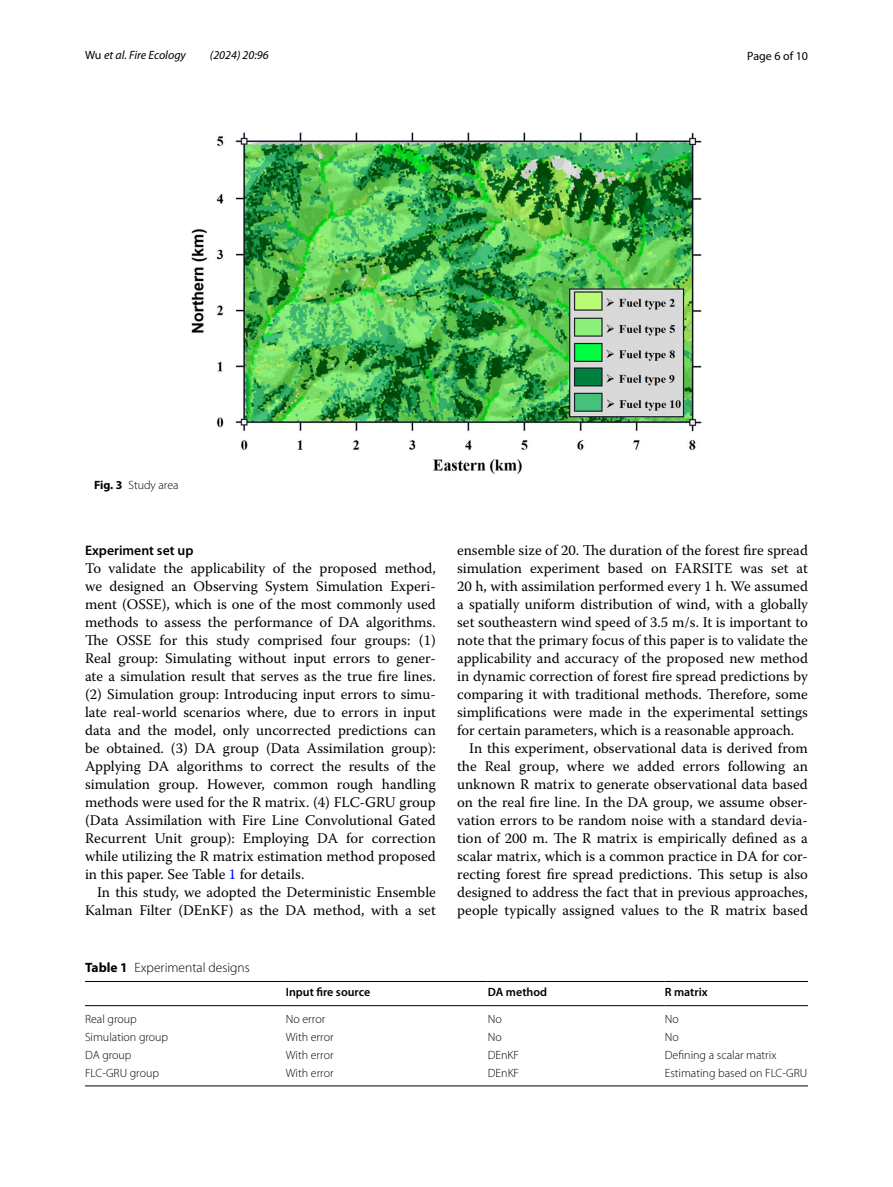
<style>
.page{position:relative;width:893px;height:1187px;background:#fff}
.page>*{position:absolute;margin:0;border:0;box-sizing:border-box;transform-origin:0 0}
.t1{font:14.7px/18px "Warnock Pro";color:#000;text-align:justify}
.t2{font:600 13.8px "Myriad Pro";color:#000}
.t3{font:300 13.5px "Myriad Pro";color:#000}
.t4{font:300 12px "Myriad Pro";color:#000}
.t5{font:600 12px "Myriad Pro";color:#000}
.t6{font:italic 12px "Myriad Pro";color:#000}
.t7{font:12px "Myriad Pro";color:#000}
.s1{font-style:normal}
.s2{font-weight:700}
.s3{color:#00f}
</style>
<div class="page">
<img style="left:191px;top:133px;width:511px;height:341px">
<hr style="left:85px;top:981px;width:201px;height:1px;background:#000">
<hr style="left:85px;top:1005px;width:201px;height:1px;background:#000">
<hr style="left:286px;top:981px;width:202px;height:1px;background:#000">
<hr style="left:286px;top:1005px;width:202px;height:1px;background:#000">
<hr style="left:488px;top:981px;width:177px;height:1px;background:#000">
<hr style="left:488px;top:1005px;width:177px;height:1px;background:#000">
<hr style="left:665px;top:981px;width:143px;height:1px;background:#000">
<hr style="left:665px;top:1005px;width:143px;height:1px;background:#000">
<hr style="left:85px;top:1085px;width:201px;height:1px;background:#000">
<hr style="left:286px;top:1085px;width:202px;height:1px;background:#000">
<hr style="left:488px;top:1085px;width:177px;height:1px;background:#000">
<hr style="left:665px;top:1085px;width:143px;height:1px;background:#000">
<p class="t6" style="left:85px;top:48px;width:102px"><span class="s1">Wu</span> et al. Fire Ecology</p>
<p class="t6" style="left:210px;top:48px;width:60px">(2024) 20:96</p>
<p class="t7" style="left:747px;top:48px;width:62px">Page 6 of 10</p>
<p class="t4" style="left:94px;top:479px;width:86px"><span class="s2">Fig. 3</span> Study area</p>
<p class="t2" style="left:85px;top:541px;width:110px">Experiment set up</p>
<p class="t1" style="left:85px;top:558px;width:352px">To validate the applicability of the proposed method, we designed an Observing System Simulation Experi&shy;ment (OSSE), which is one of the most commonly used methods to assess the performance of DA algorithms.<br>The OSSE for this study comprised four groups: (1)<br>Real group: Simulating without input errors to gener&shy;ate a simulation result that serves as the true fire lines. (2) Simulation group: Introducing input errors to simu&shy;late real-world scenarios where, due to errors in input data and the model, only uncorrected predictions can be obtained. (3) DA group (Data Assimilation group):<br>Applying DA algorithms to correct the results of the simulation group. However, common rough handling methods were used for the R matrix. (4) FLC-GRU group (Data Assimilation with Fire Line Convolutional Gated Recurrent Unit group): Employing DA for correction while utilizing the R matrix estimation method proposed in this paper. See Table <span class="s3">1</span> for details.</p>
<p class="t1" style="left:85px;top:882px;width:352px;text-align:right">In this study, we adopted the Deterministic Ensemble<br>Kalman Filter (DEnKF) as the DA method, with a set</p>
<p class="t3" style="left:85px;top:959px;width:166px"><span class="s2">Table 1</span> Experimental designs</p>
<p class="t1" style="left:457px;top:541px;width:352px">ensemble size of 20. The duration of the forest fire spread</p>
<p class="t1" style="left:457px;top:559px;width:352px">simulation experiment based on FARSITE was set at</p>
<p class="t1" style="left:457px;top:577px;width:352px">20 h, with assimilation performed every 1 h. We assumed</p>
<p class="t1" style="left:457px;top:595px;width:352px">a spatially uniform distribution of wind, with a globally</p>
<p class="t1" style="left:457px;top:613px;width:352px">set southeastern wind speed of 3.5 m/s. It is important to</p>
<p class="t1" style="left:457px;top:631px;width:352px">note that the primary focus of this paper is to validate the</p>
<p class="t1" style="left:457px;top:649px;width:352px">applicability and accuracy of the proposed new method</p>
<p class="t1" style="left:457px;top:667px;width:352px">in dynamic correction of forest fire spread predictions by</p>
<p class="t1" style="left:457px;top:685px;width:352px">comparing it with traditional methods. Therefore, some</p>
<p class="t1" style="left:457px;top:703px;width:352px">simplifications were made in the experimental settings</p>
<p class="t1" style="left:457px;top:721px;width:338px">for certain parameters, which is a reasonable approach.</p>
<p class="t1" style="left:469px;top:739px;width:340px">In this experiment, observational data is derived from</p>
<p class="t1" style="left:457px;top:757px;width:352px">the Real group, where we added errors following an</p>
<p class="t1" style="left:457px;top:775px;width:352px">unknown R matrix to generate observational data based</p>
<p class="t1" style="left:457px;top:793px;width:352px">on the real fire line. In the DA group, we assume obser-</p>
<p class="t1" style="left:457px;top:811px;width:352px">vation errors to be random noise with a standard devia-</p>
<p class="t1" style="left:457px;top:829px;width:352px">tion of 200 m. The R matrix is empirically defined as a</p>
<p class="t1" style="left:457px;top:847px;width:352px">scalar matrix, which is a common practice in DA for cor-</p>
<p class="t1" style="left:457px;top:865px;width:352px">recting forest fire spread predictions. This setup is also</p>
<p class="t1" style="left:457px;top:883px;width:352px">designed to address the fact that in previous approaches,</p>
<p class="t1" style="left:457px;top:901px;width:352px">people typically assigned values to the R matrix based</p>
<p class="t5" style="left:286px;top:984px;width:86px">Input fire source</p>
<p class="t5" style="left:488px;top:984px;width:61px">DA method</p>
<p class="t5" style="left:665px;top:984px;width:44px">R matrix</p>
<p class="t4" style="left:85px;top:1012px;width:53px">Real group</p>
<p class="t4" style="left:286px;top:1012px;width:41px">No error</p>
<p class="t4" style="left:488px;top:1012px;width:16px">No</p>
<p class="t4" style="left:665px;top:1012px;width:16px">No</p>
<p class="t4" style="left:85px;top:1030px;width:85px">Simulation group</p>
<p class="t4" style="left:286px;top:1030px;width:49px">With error</p>
<p class="t4" style="left:488px;top:1030px;width:16px">No</p>
<p class="t4" style="left:665px;top:1030px;width:16px">No</p>
<p class="t4" style="left:85px;top:1048px;width:48px">DA group</p>
<p class="t4" style="left:286px;top:1048px;width:49px">With error</p>
<p class="t4" style="left:488px;top:1048px;width:33px">DEnKF</p>
<p class="t4" style="left:665px;top:1048px;width:113px">Defining a scalar matrix</p>
<p class="t4" style="left:85px;top:1066px;width:75px">FLC-GRU group</p>
<p class="t4" style="left:286px;top:1066px;width:49px">With error</p>
<p class="t4" style="left:488px;top:1066px;width:33px">DEnKF</p>
<p class="t4" style="left:665px;top:1066px;width:144px">Estimating based on FLC-GRU</p>
</div>
